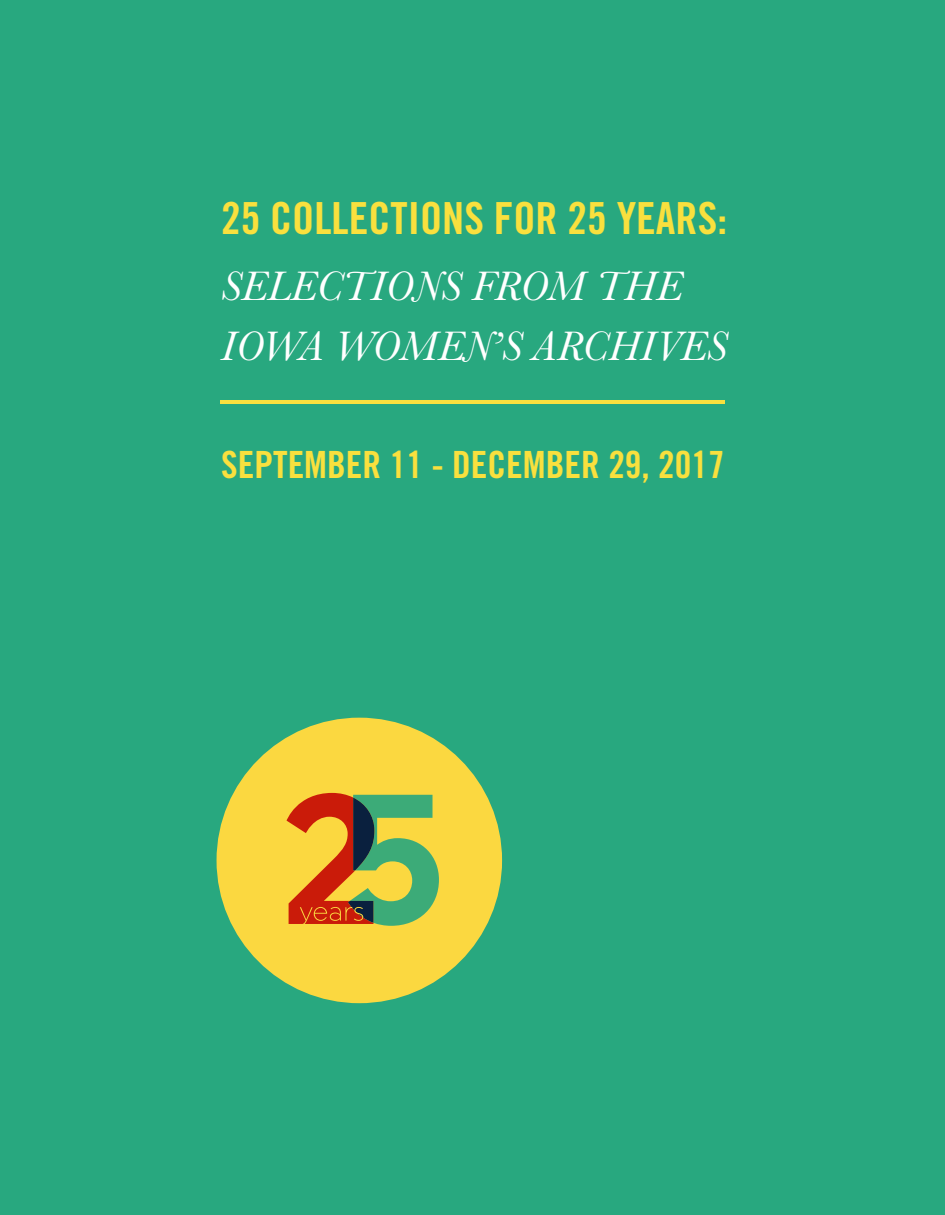
<style>
.page{position:relative;width:945px;height:1215px;background:#28a87f}
.page>*{position:absolute;margin:0;border:0;box-sizing:border-box;transform-origin:0 0}
.t1{font:44.25px "Trade Gothic Bold Cond Twenty";color:#f9e03e}
.t2{font:italic 42.75px/60px "Baskerville";color:#fff}
.t3{font:37.5px "Trade Gothic Bold Cond Twenty";color:#f9e03e}
</style>
<div class="page">
<div style="left:217px;top:718px;width:285px;height:285px;background:#fbd840;border-radius:50%"></div>
<svg style="left:287px;top:793px;width:152px;height:133px"></svg>
<hr style="left:220px;top:400px;width:505px;height:4px;background:#fae03e">
<p class="t1" style="left:221px;top:194px;width:508px">25 COLLECTIONS FOR 25 YEARS:</p>
<p class="t2" style="left:221px;top:255px;width:507px">SELECTIONS FROM THE<br>IOWA WOMEN’S ARCHIVES</p>
<p class="t3" style="left:221px;top:444px;width:505px">SEPTEMBER 11 - DECEMBER 29, 2017</p>
</div>
